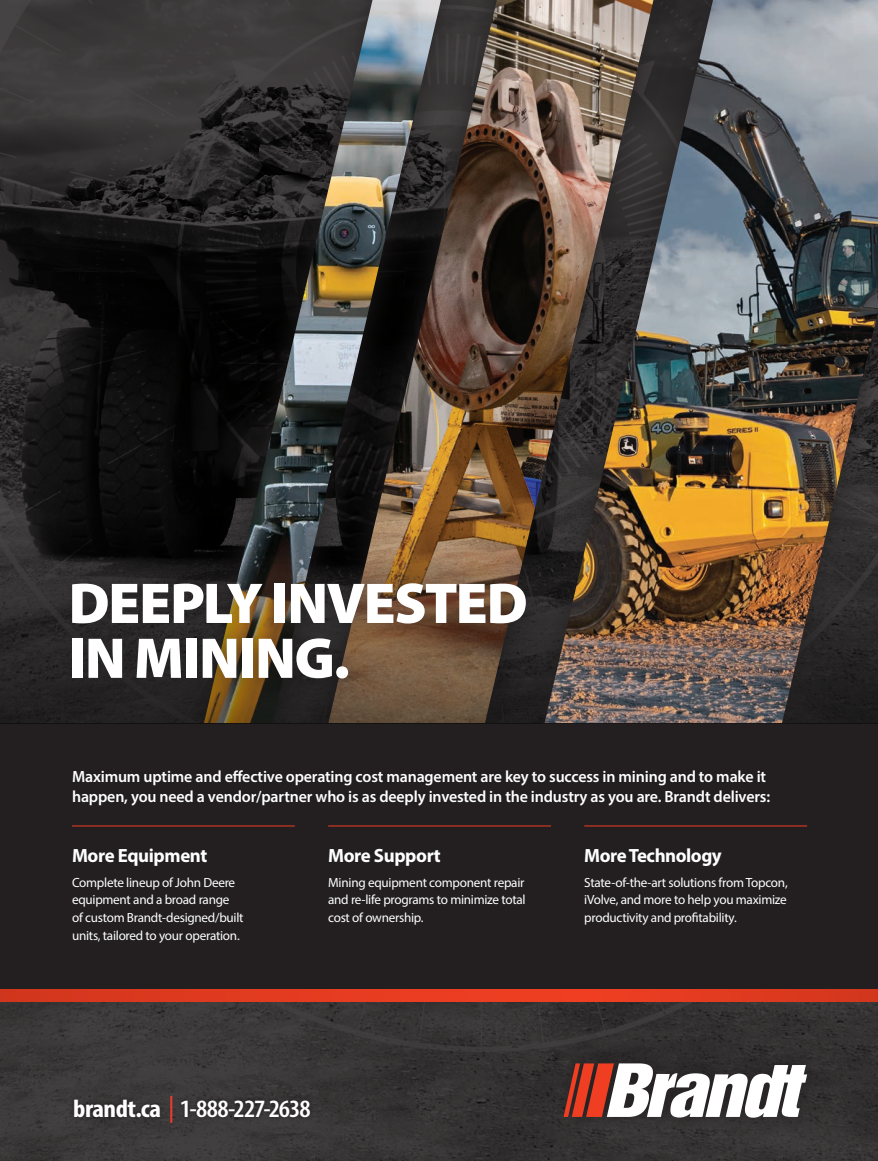
<style>
.page{position:relative;width:878px;height:1161px;background:#fff}
.page>*{position:absolute;margin:0;border:0;box-sizing:border-box;transform-origin:0 0}
.t1{font:900 57.9px/54.9px "Myriad Pro";letter-spacing:-.025em;color:#fff}
.t2{font:600 condensed 25.05px "Myriad Pro";letter-spacing:-.035em;color:#fff;scale:1.1 1}
.t3{font:700 19.2px "Myriad Pro";letter-spacing:-.02em;color:#fff}
.t4{font:600 16.2px/20px "Myriad Pro";letter-spacing:-.01em;color:#fff}
.t5{font:13.35px/17.7px "Myriad Pro";letter-spacing:-.02em;color:#fff;text-align:justify}
.s1{font-weight:700}
</style>
<div class="page">
<svg style="left:0;top:0;width:180px;height:503px;background:#232121"></svg>
<div style="left:0;top:1001px;width:878px;height:160px;background:#393536"></div>
<div style="left:70px;top:1095px;width:244px;height:26px;background:#333031"></div>
<hr style="left:170px;top:1096px;width:2px;height:27px;background:#e73b2e">
<svg style="left:0;top:988px;width:878px;height:13px;background:#d3381f"></svg>
<div style="left:547px;top:1046px;width:276px;height:89px;background:#322f30"></div>
<svg style="left:563px;top:1063px;width:244px;height:55px"></svg>
<div style="left:0;top:723px;width:878px;height:265px;background:#231f20"></div>
<hr style="left:72px;top:826px;width:223px;height:1px;background:#ef3e22">
<hr style="left:328px;top:826px;width:223px;height:1px;background:#ef3e22">
<hr style="left:584px;top:826px;width:223px;height:1px;background:#ef3e22">
<img style="left:478px;top:0;width:42px;height:503px">
<div style="left:180px;top:0;width:298px;height:749px;background:#231f20;opacity:.9"></div>
<img style="left:204px;top:0;width:237px;height:503px">
<svg style="left:0;top:503px;width:520px;height:220px;background:#3a3027"></svg>
<div style="left:46px;top:559px;width:504px;height:145px;background:#231f20;opacity:.5"></div>
<div style="left:520px;top:0;width:358px;height:749px;background:#231f20;opacity:.9"></div>
<img style="left:544px;top:0;width:334px;height:723px">
<h1 class="t1" style="left:69px;top:574px;width:460px">DEEPLY INVESTED<br>IN MINING.</h1>
<p class="t4" style="left:72px;top:766px;width:699px">Maximum uptime and effective operating cost management are key to success in mining and to make it happen, you need a vendor/partner who is as deeply invested in the industry as you are. Brandt delivers:</p>
<h3 class="t3" style="left:72px;top:843px;width:137px">More Equipment</h3>
<p class="t5" style="left:72px;top:873px;width:173px;text-align:left">Complete lineup of John Deere equipment and a broad range of custom Brandt-designed/built units, tailored to your operation.</p>
<h3 class="t3" style="left:328px;top:843px;width:114px">More Support</h3>
<p class="t5" style="left:328px;top:873px;width:199px">Mining equipment component repair and re-life programs to minimize total cost of ownership.</p>
<h3 class="t3" style="left:584px;top:843px;width:139px">More Technology</h3>
<p class="t5" style="left:584px;top:873px;width:205px">State-of-the-art solutions from Topcon, iVolve, and more to help you maximize productivity and profitability.</p>
<h2 class="t2" style="left:73px;top:1093px;width:217px"><span class="s1">brandt.ca</span> 1-888-227-2638</h2>
</div>
